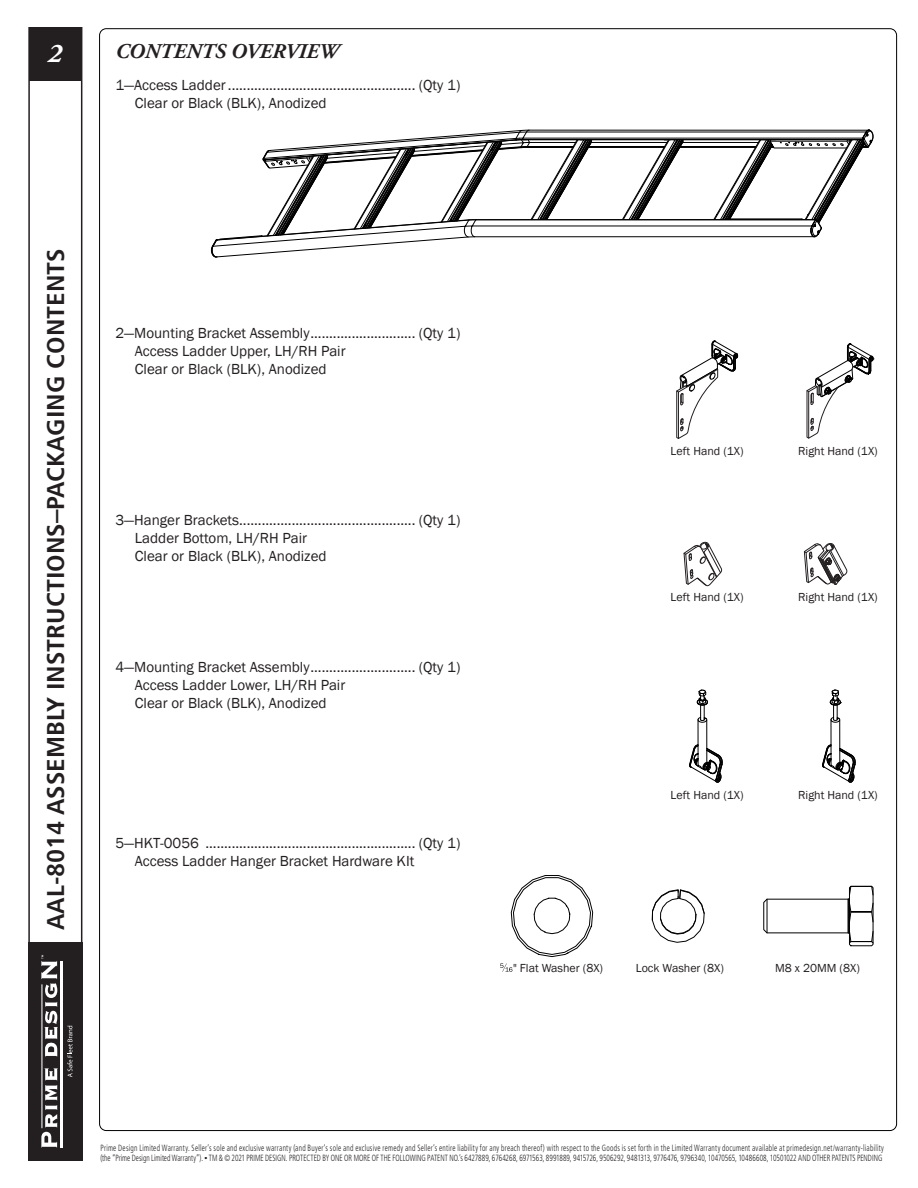
<style>
.page{position:relative;width:918px;height:1188px;background:#fff}
.page>*{position:absolute;margin:0;border:0;box-sizing:border-box;transform-origin:0 0}
.t1{font:italic 700 27px "Adobe Garamond Pro";color:#fff}
.t2{font:700 condensed 24.3px "Frutiger LT Std";color:#231f20;scale:1.11 1}
.t3{font:italic 700 21px "Adobe Garamond Pro";color:#231f20}
.t4{font:15px/18px "Franklin Gothic";color:#231f20}
.t5{font:12px "Franklin Gothic";color:#231f20}
.t6{font:300 condensed 9px/10.5px "Frutiger LT Std";letter-spacing:.025em;color:#231f20;scale:.81 1}
.s1{font-family:"Arial";font-weight:400;font-stretch:normal}
</style>
<div class="page">
<svg style="left:28px;top:27px;width:54px;height:915px"></svg>
<div style="left:28px;top:942px;width:54px;height:219px;background:#231f20"></div>
<hr style="left:60px;top:961px;width:2px;height:187px;background:#fff">
<svg style="left:41px;top:1068px;width:17px;height:80px"></svg>
<hr style="left:41px;top:984px;width:1px;height:144px;background:#fff">
<svg style="left:41px;top:955px;width:17px;height:101px"></svg>
<svg style="left:67px;top:1026px;width:5px;height:51px"></svg>
<svg style="left:211px;top:130px;width:662px;height:128px"></svg>
<svg style="left:764px;top:886px;width:109px;height:60px"></svg>
<svg style="left:652px;top:890px;width:52px;height:53px"></svg>
<svg style="left:511px;top:875px;width:82px;height:82px"></svg>
<svg style="left:689px;top:689px;width:34px;height:94px"></svg>
<svg style="left:822px;top:689px;width:33px;height:94px"></svg>
<svg style="left:684px;top:542px;width:38px;height:44px"></svg>
<svg style="left:804px;top:543px;width:43px;height:42px"></svg>
<svg style="left:676px;top:341px;width:62px;height:98px"></svg>
<svg style="left:807px;top:343px;width:67px;height:95px"></svg>
<svg style="left:500px;top:963px;width:12px;height:9px"></svg>
<h1 class="t1" style="left:48px;top:38px;width:16px">2</h1>
<p class="t3" style="left:115px;top:40px;width:225px">CONTENTS OVERVIEW</p>
<p class="t4" style="left:135px;top:76px;width:327px;text-indent:-20px">1—Access Ladder.................................................. (Qty 1)<br>Clear or Black (BLK), Anodized</p>
<p class="t2" style="left:41px;top:930px;width:616px;rotate:-90deg">AAL-8014 ASSEMBLY INSTRUCTIONS–PACKAGING CONTENTS</p>
<p class="t4" style="left:135px;top:324px;width:327px;text-indent:-20px">2—Mounting Bracket Assembly............................ (Qty 1)<br>Access Ladder Upper, LH/RH Pair<br>Clear or Black (BLK), Anodized</p>
<p class="t4" style="left:135px;top:511px;width:327px;text-indent:-20px">3—Hanger Brackets............................................... (Qty 1)<br>Ladder Bottom, LH/RH Pair<br>Clear or Black (BLK), Anodized</p>
<p class="t4" style="left:135px;top:658px;width:327px;text-indent:-20px">4—Mounting Bracket Assembly............................ (Qty 1)<br>Access Ladder Lower, LH/RH Pair<br>Clear or Black (BLK), Anodized</p>
<p class="t4" style="left:135px;top:834px;width:327px;text-indent:-20px">5—HKT-0056 ........................................................ (Qty 1)<br>Access Ladder Hanger Bracket Hardware KIt</p>
<p class="t5" style="left:671px;top:443px;width:75px">Left Hand (1X)</p>
<p class="t5" style="left:671px;top:589px;width:75px">Left Hand (1X)</p>
<p class="t5" style="left:798px;top:443px;width:81px">Right Hand (1X)</p>
<p class="t5" style="left:798px;top:589px;width:81px">Right Hand (1X)</p>
<p class="t5" style="left:671px;top:788px;width:75px">Left Hand (1X)</p>
<p class="t5" style="left:798px;top:788px;width:81px">Right Hand (1X)</p>
<p class="t5" style="left:513px;top:960px;width:92px">" Flat Washer (8X)</p>
<p class="t5" style="left:636px;top:960px;width:90px">Lock Washer (8X)</p>
<p class="t5" style="left:775px;top:960px;width:86px">M8 x 20MM (8X)</p>
<p class="t6" style="left:100px;top:1142px;width:969px">Prime Design Limited Warranty. Seller’s sole and exclusive warranty (and Buyer’s sole and exclusive remedy and Seller’s entire liability for any breach thereof) with respect to the Goods is set forth in the Limited Warranty document available at primedesign.net/warranty-liability (the “Prime Design Limited Warranty”). <span class="s1">▪</span> TM &amp; © 2021 PRIME DESIGN. PROTECTED BY ONE OR MORE OF THE FOLLOWING PATENT NO.’s 6427889, 6764268, 6971563, 8991889, 9415726, 9506292, 9481313, 9776476, 9796340, 10470565, 10486608, 10501022 AND OTHER PATENTS PENDING</p>
</div>
